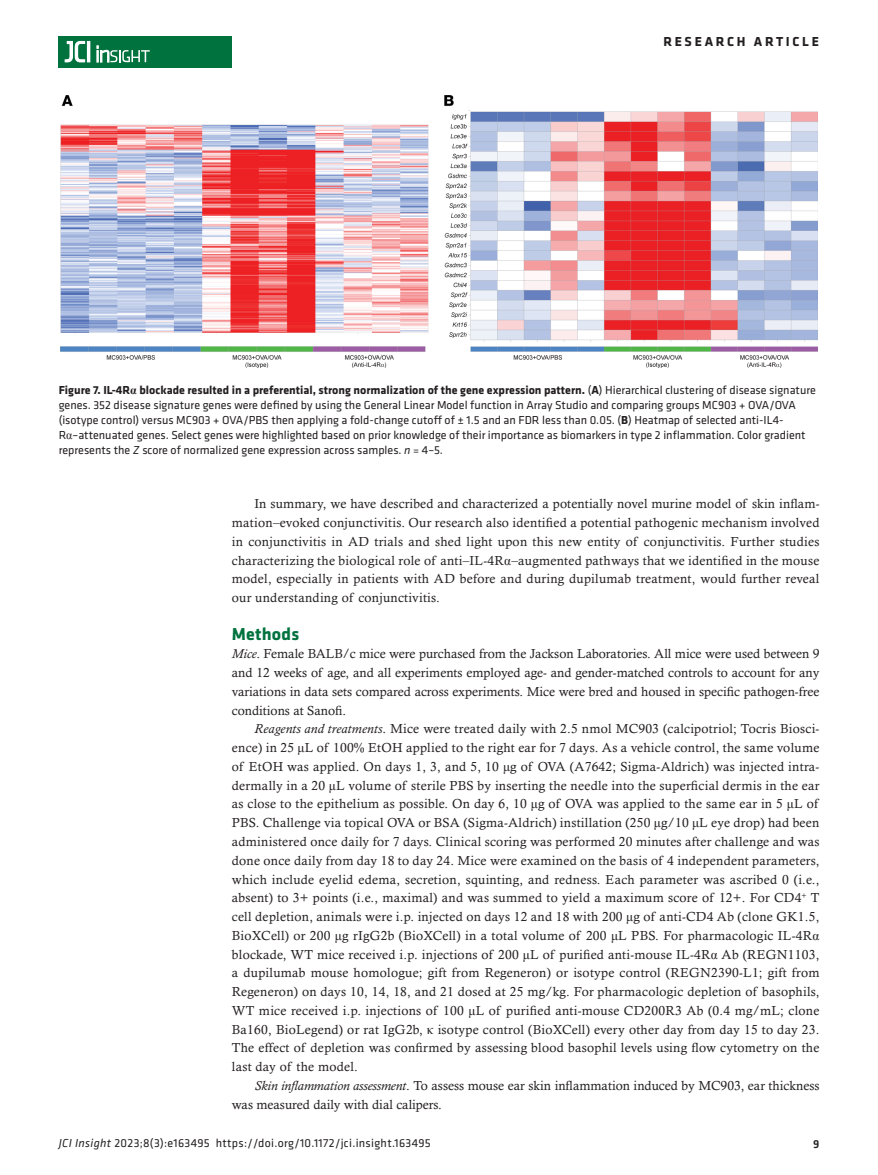
<style>
.page{position:relative;width:878px;height:1175px;background:#fff}
.page>*{position:absolute;margin:0;border:0;box-sizing:border-box;transform-origin:0 0}
.t1{font:700 18px "Klavika";letter-spacing:.01em;color:#00723e}
.t2{font:700 13.5px "Klavika Basic";letter-spacing:.2em;color:#231f20}
.t3{font:13.2px/18.8px "Calisto MT Std";color:#231f20;text-align:justify}
.t4{font:12px/15px "Klavika Basic";color:#231f20}
.t5{font:12px "Klavika Basic";letter-spacing:.025em;color:#231f20}
.t6{font:500 12px "Klavika Basic";color:#231f20}
.s1{font-weight:700}
.s2{font-family:"Times New Roman";font-weight:700}
.s3{font-family:"Times New Roman"}
.s4{font-style:italic}
</style>
<div class="page">
<div style="left:59px;top:36px;width:173px;height:31px;background:#00723e"></div>
<hr style="left:87px;top:41px;width:3px;height:21px;background:#fff">
<svg style="left:64px;top:41px;width:21px;height:22px"></svg>
<svg style="left:97px;top:46px;width:53px;height:16px"></svg>
<img style="left:61px;top:96px;width:756px;height:271px">
<p class="t2" style="left:663px;top:32px;width:157px">RESEARCH ARTICLE</p>
<p class="t4" style="left:59px;top:382px;width:758px"><span class="s1">Figure 7. IL-4R</span><span class="s2">α</span> <span class="s1">blockade resulted in a preferential, strong normalization of the gene expression pattern.</span> (<span class="s1">A</span>) Hierarchical clustering of disease signature genes. 352 disease signature genes were defined by using the General Linear Model function in Array Studio and comparing groups MC903 + OVA/OVA (isotype control) versus MC903 + OVA/PBS then applying a fold-change cutoff of ± 1.5 and an FDR less than 0.05. (<span class="s1">B</span>) Heatmap of selected anti-IL4- R<span class="s3">α</span>–attenuated genes. Select genes were highlighted based on prior knowledge of their importance as biomarkers in type 2 inflammation. Color gradient represents the <span class="s4">Z</span> score of normalized gene expression across samples. <span class="s4">n</span> = 4–5.</p>
<p class="t3" style="left:232px;top:494px;width:589px;text-indent:22px">In summary, we have described and characterized a potentially novel murine model of skin inflam&shy;mation–evoked conjunctivitis. Our research also identified a potential pathogenic mechanism involved in conjunctivitis in AD trials and shed light upon this new entity of conjunctivitis. Further studies characterizing the biological role of anti–IL-4R<span class="s3">α</span>–augmented pathways that we identified in the mouse model, especially in patients with AD before and during dupilumab treatment, would further reveal our understanding of conjunctivitis.</p>
<h1 class="t1" style="left:232px;top:620px;width:69px">Methods</h1>
<p class="t3" style="left:232px;top:644px;width:589px"><span class="s4">Mice</span>. Female BALB/c mice were purchased from the Jackson Laboratories. All mice were used between 9 and 12 weeks of age, and all experiments employed age- and gender-matched controls to account for any variations in data sets compared across experiments. Mice were bred and housed in specific pathogen-free conditions at Sanofi.</p>
<p class="t3" style="left:232px;top:719px;width:589px;text-indent:23px"><span class="s4">Reagents and treatments</span>. Mice were treated daily with 2.5 nmol MC903 (calcipotriol; Tocris Biosci&shy;ence) in 25 <span class="s3">μ</span>L of 100% EtOH applied to the right ear for 7 days. As a vehicle control, the same volume of EtOH was applied. On days 1, 3, and 5, 10 <span class="s3">μ</span>g of OVA (A7642; Sigma-Aldrich) was injected intra&shy;dermally in a 20 <span class="s3">μ</span>L volume of sterile PBS by inserting the needle into the superficial dermis in the ear as close to the epithelium as possible. On day 6, 10 <span class="s3">μ</span>g of OVA was applied to the same ear in 5 <span class="s3">μ</span>L of PBS. Challenge via topical OVA or BSA (Sigma-Aldrich) instillation (250 <span class="s3">μ</span>g/10 <span class="s3">μ</span>L eye drop) had been administered once daily for 7 days. Clinical scoring was performed 20 minutes after challenge and was done once daily from day 18 to day 24. Mice were examined on the basis of 4 independent parameters, which include eyelid edema, secretion, squinting, and redness. Each parameter was ascribed 0 (i.e., absent) to 3+ points (i.e., maximal) and was summed to yield a maximum score of 12+. For CD4<sup>+</sup> T cell depletion, animals were i.p. injected on days 12 and 18 with 200 <span class="s3">μ</span>g of anti-CD4 Ab (clone GK1.5, BioXCell) or 200 <span class="s3">μ</span>g rIgG2b (BioXCell) in a total volume of 200 <span class="s3">μ</span>L PBS. For pharmacologic IL-4R<span class="s3">α </span>blockade, WT mice received i.p. injections of 200 <span class="s3">μ</span>L of purified anti-mouse IL-4R<span class="s3">α</span> Ab (REGN1103, a dupilumab mouse homologue; gift from Regeneron) or isotype control (REGN2390-L1; gift from Regeneron) on days 10, 14, 18, and 21 dosed at 25 mg/kg. For pharmacologic depletion of basophils, WT mice received i.p. injections of 100 <span class="s3">μ</span>L of purified anti-mouse CD200R3 Ab (0.4 mg/mL; clone Ba160, BioLegend) or rat IgG2b, <span class="s3">κ</span> isotype control (BioXCell) every other day from day 15 to day 23.<br>The effect of depletion was confirmed by assessing blood basophil levels using flow cytometry on the last day of the model.</p>
<p class="t3" style="left:232px;top:1076px;width:589px;text-indent:22px"><span class="s4">Skin inflammation assessment</span>. To assess mouse ear skin inflammation induced by MC903, ear thickness was measured daily with dial calipers.</p>
<p class="t5" style="left:59px;top:1135px;width:373px"><span class="s4">JCI Insight</span> 2023;8(3):e163495 https://doi.org/10.1172/jci.insight.163495</p>
<p class="t6" style="left:813px;top:1135px;width:8px">9</p>
</div>
